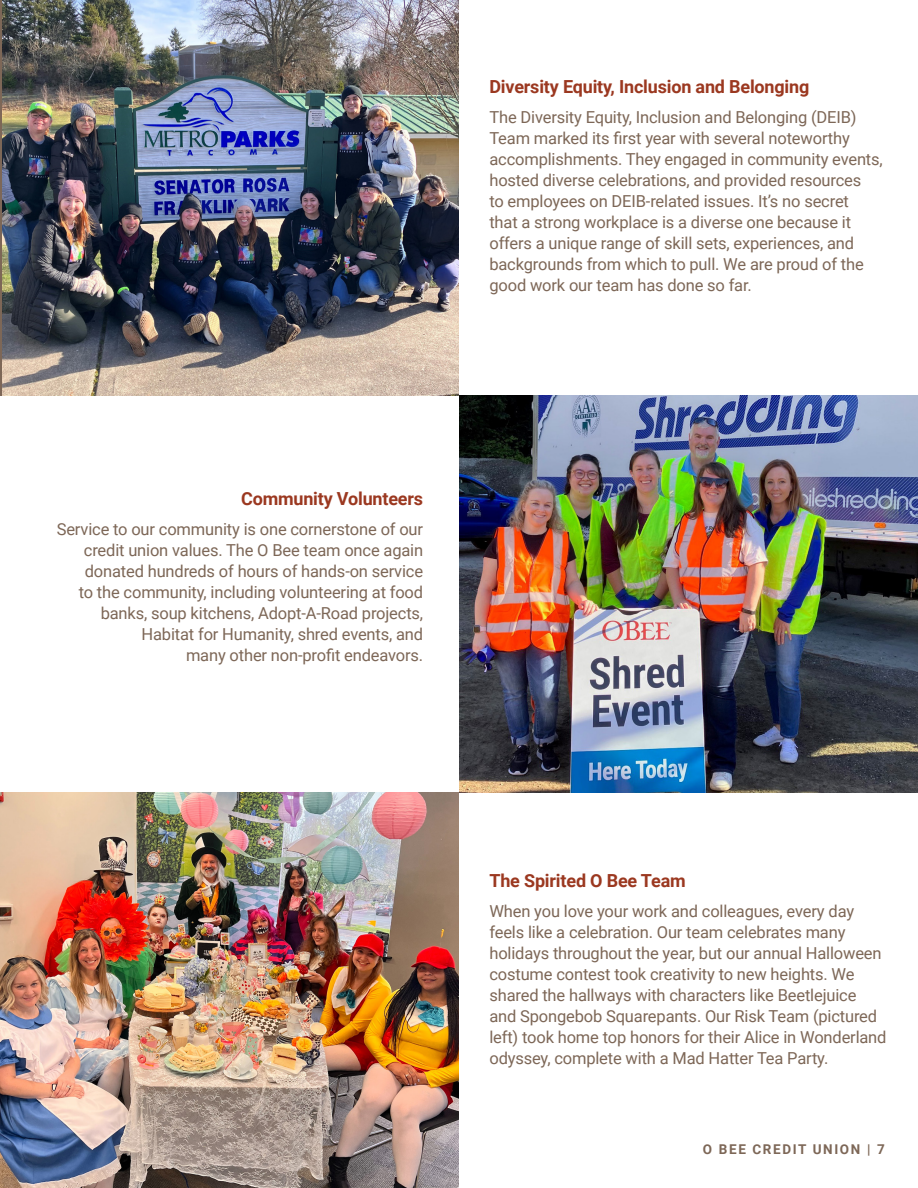
<style>
.page{position:relative;width:918px;height:1188px;background:#fff}
.page>*{position:absolute;margin:0;border:0;box-sizing:border-box;transform-origin:0 0}
.t1{font:700 18px "Roboto";letter-spacing:-.01em;color:#9b3820}
.t2{font:16.5px/21px "Roboto";letter-spacing:-.01em;color:#7d6757}
.t3{font:700 13.5px "Roboto";letter-spacing:.12em;color:#7d6757}
</style>
<div class="page">
<img style="left:2px;top:0;width:457px;height:395px">
<img style="left:0;top:793px;width:459px;height:395px">
<img style="left:459px;top:395px;width:459px;height:398px">
<p class="t1" style="left:489px;top:74px;width:321px">Diversity Equity, Inclusion and Belonging</p>
<p class="t2" style="left:489px;top:106px;width:395px">The Diversity Equity, Inclusion and Belonging (DEIB)<br>Team marked its first year with several noteworthy accomplishments. They engaged in community events, hosted diverse celebrations, and provided resources<br>to employees on DEIB-related issues. It’s no secret<br>that a strong workplace is a diverse one because it offers a unique range of skill sets, experiences, and backgrounds from which to pull. We are proud of the good work our team has done so far.</p>
<p class="t1" style="left:241px;top:486px;width:184px">Community Volunteers</p>
<p class="t2" style="left:57px;top:518px;width:368px;text-align:right">Service to our community is one cornerstone of our credit union values. The O Bee team once again donated hundreds of hours of hands-on service<br>to the community, including volunteering at food banks, soup kitchens, Adopt-A-Road projects, Habitat for Humanity, shred events, and<br>many other non-profit endeavors.</p>
<p class="t1" style="left:489px;top:868px;width:198px">The Spirited O Bee Team</p>
<p class="t2" style="left:489px;top:900px;width:399px">When you love your work and colleagues, every day feels like a celebration. Our team celebrates many holidays throughout the year, but our annual Halloween costume contest took creativity to new heights. We shared the hallways with characters like Beetlejuice and Spongebob Squarepants. Our Risk Team (pictured left) took home top honors for their Alice in Wonderland odyssey, complete with a Mad Hatter Tea Party.</p>
<p class="t3" style="left:703px;top:1140px;width:183px">O BEE CREDIT UNION | 7</p>
</div>
